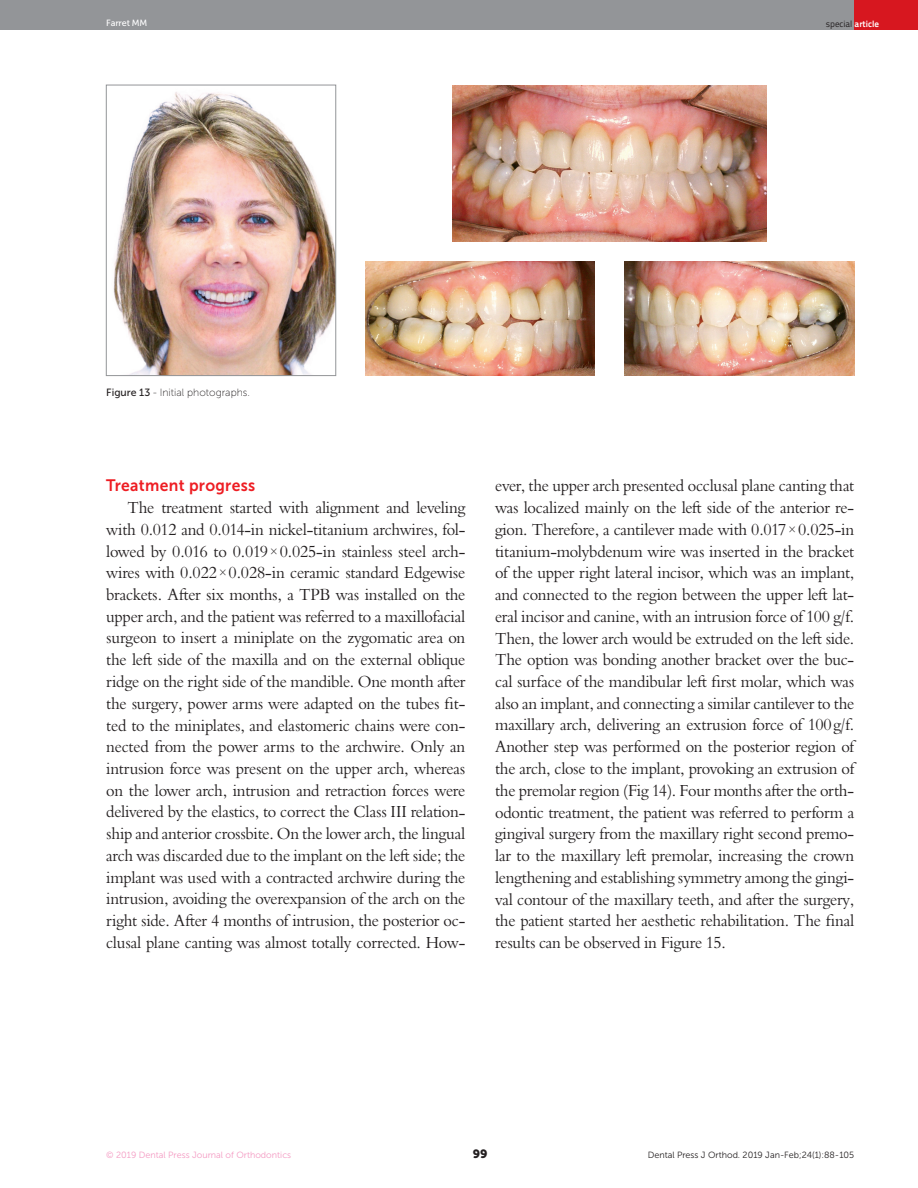
<style>
.page{position:relative;width:918px;height:1188px;background:#fff}
.page>*{position:absolute;margin:0;border:0;box-sizing:border-box;transform-origin:0 0}
.t1{font:16.5px/21.8px "Bergamo Std";letter-spacing:-.01em;color:#231f20;text-align:justify;scale:.95 1}
.t2{font:16.5px "Museo Sans 700";letter-spacing:.02em;color:#ee1d23;scale:.95 1}
.t3{font:12px "Museo Sans 900";color:#231f20}
.t4{font:10.5px "Museo Sans 100";color:#231f20}
.t5{font:9px "Museo Sans 300";color:#231f20}
.t6{font:9px "Museo Sans 300";color:#f499c2}
.t7{font:9px "Titillium Text 22 L";color:#231f20}
.t8{font:9px "Museo Sans 500";letter-spacing:-.015em;color:#fff}
.s1{font-weight:700;color:#fff}
.s2{font-family:"Museo Sans 500"}
</style>
<div class="page">
<div style="left:0;top:0;width:918px;height:30px;background:#939598"></div>
<div style="left:854px;top:0;width:64px;height:30px;background:#d7171f"></div>
<img style="left:113px;top:92px;width:221px;height:282px">
<div style="left:106px;top:85px;width:230px;height:291px;border:1px solid #939598"></div>
<img style="left:453px;top:85px;width:314px;height:156px">
<img style="left:366px;top:262px;width:229px;height:114px">
<img style="left:625px;top:262px;width:229px;height:114px">
<p class="t8" style="left:106px;top:18px;width:43px">Farret MM</p>
<p class="t7" style="left:826px;top:17px;width:55px">special <span class="s1">article</span></p>
<p class="t4" style="left:106px;top:387px;width:145px"><span class="s2">Figure 13</span> - Initial photographs.</p>
<p class="t2" style="left:106px;top:476px;width:158px">Treatment progress</p>
<p class="t1" style="left:106px;top:497px;width:380px;text-indent:21px">The treatment started with alignment and leveling with 0.012 and 0.014-in nickel-titanium archwires, fol&shy;lowed by 0.016 to 0.019×0.025-in stainless steel arch&shy;wires with 0.022×0.028-in ceramic standard Edgewise brackets. After six months, a TPB was installed on the upper arch, and the patient was referred to a maxillofacial surgeon to insert a miniplate on the zygomatic area on the left side of the maxilla and on the external oblique ridge on the right side of the mandible. One month after the surgery, power arms were adapted on the tubes fit&shy;ted to the miniplates, and elastomeric chains were con&shy;nected from the power arms to the archwire. Only an intrusion force was present on the upper arch, whereas on the lower arch, intrusion and retraction forces were delivered by the elastics, to correct the Class III relation&shy;ship and anterior crossbite. On the lower arch, the lingual arch was discarded due to the implant on the left side; the implant was used with a contracted archwire during the intrusion, avoiding the overexpansion of the arch on the right side. After 4 months of intrusion, the posterior oc&shy;clusal plane canting was almost totally corrected. How-</p>
<p class="t1" style="left:495px;top:475px;width:380px">ever, the upper arch presented occlusal plane canting that was localized mainly on the left side of the anterior re&shy;gion. Therefore, a cantilever made with 0.017×0.025-in titanium-molybdenum wire was inserted in the bracket of the upper right lateral incisor, which was an implant, and connected to the region between the upper left lat&shy;eral incisor and canine, with an intrusion force of 100 g/f.<br>Then, the lower arch would be extruded on the left side.<br>The option was bonding another bracket over the buc&shy;cal surface of the mandibular left first molar, which was also an implant, and connecting a similar cantilever to the maxillary arch, delivering an extrusion force of 100g/f.<br>Another step was performed on the posterior region of the arch, close to the implant, provoking an extrusion of the premolar region (Fig 14). Four months after the orth&shy;odontic treatment, the patient was referred to perform a gingival surgery from the maxillary right second premo&shy;lar to the maxillary left premolar, increasing the crown lengthening and establishing symmetry among the gingi&shy;val contour of the maxillary teeth, and after the surgery, the patient started her aesthetic rehabilitation. The final results can be observed in Figure 15.</p>
<p class="t6" style="left:106px;top:1150px;width:186px">© 2019 Dental Press Journal of Orthodontics</p>
<p class="t3" style="left:473px;top:1147px;width:16px">99</p>
<p class="t5" style="left:648px;top:1150px;width:208px">Dental Press J Orthod. 2019 Jan-Feb;24(1):88-105</p>
</div>
